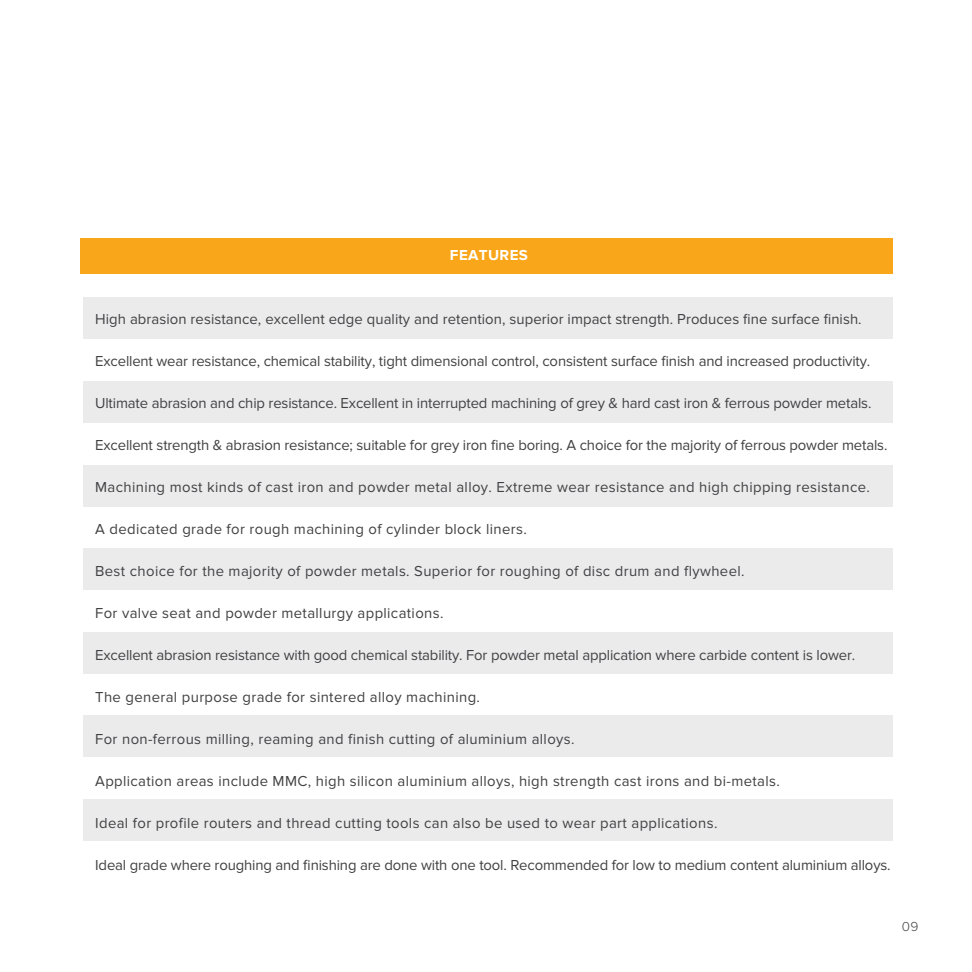
<style>
.page{position:relative;width:972px;height:972px;background:#fff}
.page>*{position:absolute;margin:0;border:0;box-sizing:border-box;transform-origin:0 0}
.t1{font:15px "Proxima Nova";letter-spacing:.005em;color:#414042}
.t2{font:15px "Proxima Nova";letter-spacing:.025em;color:#414042}
.t3{font:700 15px "Proxima Nova";letter-spacing:.025em;color:#fff}
.t4{font:300 13.5px "Proxima Nova A";color:#414042}
</style>
<div class="page">
<div style="left:83px;top:298px;width:809px;height:41px;background:#ebebec"></div>
<div style="left:83px;top:381px;width:809px;height:42px;background:#ebebec"></div>
<div style="left:83px;top:465px;width:809px;height:41px;background:#ebebec"></div>
<div style="left:83px;top:548px;width:809px;height:42px;background:#ebebec"></div>
<div style="left:83px;top:632px;width:809px;height:42px;background:#ebebec"></div>
<div style="left:83px;top:716px;width:809px;height:41px;background:#ebebec"></div>
<div style="left:83px;top:799px;width:809px;height:42px;background:#ebebec"></div>
<div style="left:81px;top:238px;width:812px;height:36px;background:#faa61a"></div>
<p class="t3" style="left:450px;top:246px;width:80px">FEATURES</p>
<p class="t1" style="left:95px;top:311px;width:768px">High abrasion resistance, excellent edge quality and retention, superior impact strength. Produces fine surface finish.</p>
<p class="t1" style="left:95px;top:353px;width:777px">Excellent wear resistance, chemical stability, tight dimensional control, consistent surface finish and increased productivity.</p>
<p class="t1" style="left:95px;top:395px;width:778px">Ultimate abrasion and chip resistance. Excellent in interrupted machining of grey &amp; hard cast iron &amp; ferrous powder metals.</p>
<p class="t1" style="left:95px;top:437px;width:794px">Excellent strength &amp; abrasion resistance; suitable for grey iron fine boring. A choice for the majority of ferrous powder metals.</p>
<p class="t2" style="left:95px;top:479px;width:776px">Machining most kinds of cast iron and powder metal alloy. Extreme wear resistance and high chipping resistance.</p>
<p class="t2" style="left:95px;top:521px;width:433px">A dedicated grade for rough machining of cylinder block liners.</p>
<p class="t2" style="left:95px;top:563px;width:651px">Best choice for the majority of powder metals. Superior for roughing of disc drum and flywheel.</p>
<p class="t2" style="left:95px;top:605px;width:350px">For valve seat and powder metallurgy applications.</p>
<p class="t1" style="left:95px;top:647px;width:761px">Excellent abrasion resistance with good chemical stability. For powder metal application where carbide content is lower.</p>
<p class="t2" style="left:95px;top:689px;width:386px">The general purpose grade for sintered alloy machining.</p>
<p class="t2" style="left:95px;top:731px;width:481px">For non-ferrous milling, reaming and finish cutting of aluminium alloys.</p>
<p class="t2" style="left:95px;top:773px;width:686px">Application areas include MMC, high silicon aluminium alloys, high strength cast irons and bi-metals.</p>
<p class="t2" style="left:95px;top:815px;width:624px">Ideal for profile routers and thread cutting tools can also be used to wear part applications.</p>
<p class="t1" style="left:95px;top:857px;width:797px">Ideal grade where roughing and finishing are done with one tool. Recommended for low to medium content aluminium alloys.</p>
<p class="t4" style="left:902px;top:919px;width:18px">09</p>
</div>
